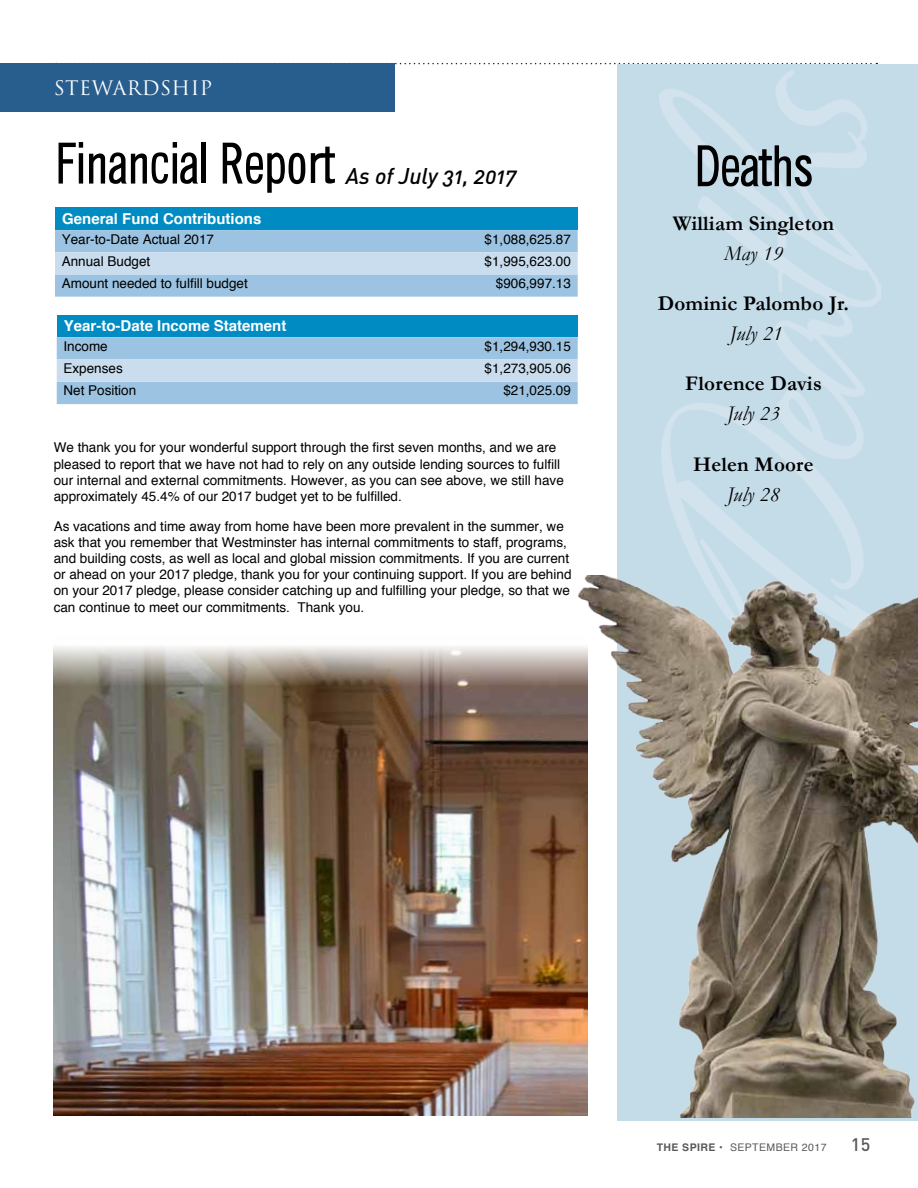
<style>
.page{position:relative;width:918px;height:1188px;background:#fff}
.page>*{position:absolute;margin:0;border:0;box-sizing:border-box;transform-origin:0 0}
.t1{font:54px "CHANL Plain";letter-spacing:-.03em;color:#000}
.t2{font:22.5px "DIN Medium Italic Alt";color:#000}
.t3{font:700 21px "Garamond";letter-spacing:.01em;color:#000}
.t4{font:italic 21px "Garamond";letter-spacing:.01em;color:#000}
.t5{font:19.5px "Trajan Pro";letter-spacing:.02em;color:#fff}
.t6{font:500 18px "DIN Pro";color:#58595b}
.t7{font:700 15px "Helvetica";color:#fff}
.t8{font:13.5px/16.2px "Helvetica";color:#000}
.t9{font:10.5px "Helvetica";letter-spacing:.04em;color:#58595b}
.s1{font-weight:700}
</style>
<div class="page">
<svg style="left:56px;top:63px;width:821px;height:1px"></svg>
<div style="left:617px;top:64px;width:301px;height:1056px;background:#c4dbe8"></div>
<img style="left:578px;top:575px;width:340px;height:543px">
<img style="left:659px;top:70px;width:221px;height:560px">
<div style="left:0;top:64px;width:394px;height:48px;background:#285e8e"></div>
<svg style="left:55px;top:230px;width:523px;height:67px;background:#accde6"></svg>
<div style="left:55px;top:207px;width:523px;height:23px;background:#008cc3"></div>
<svg style="left:57px;top:337px;width:521px;height:67px;background:#abcce6"></svg>
<div style="left:57px;top:315px;width:521px;height:22px;background:#008cc3"></div>
<img style="left:54px;top:635px;width:533px;height:481px">
<h3 class="t5" style="left:54px;top:76px;width:160px">STEWARDSH IP</h3>
<h1 class="t1" style="left:54px;top:134px;width:284px">Financial Report</h1>
<p class="t7" style="left:62px;top:209px;width:201px">General Fund Contributions</p>
<h2 class="t2" style="left:346px;top:161px;width:172px">As of July 31, 2017</h2>
<p class="t8" style="left:62px;top:231px;width:154px">Year-to-Date Actual 2017</p>
<p class="t8" style="left:485px;top:231px;width:88px">$1,088,625.87</p>
<p class="t8" style="left:62px;top:253px;width:90px">Annual Budget</p>
<p class="t8" style="left:485px;top:253px;width:88px">$1,995,623.00</p>
<p class="t8" style="left:62px;top:275px;width:188px">Amount needed to fulfill budget</p>
<p class="t8" style="left:496px;top:275px;width:77px">$906,997.13</p>
<p class="t7" style="left:64px;top:316px;width:224px">Year-to-Date Income Statement</p>
<p class="t8" style="left:63px;top:338px;width:46px">Income</p>
<p class="t8" style="left:485px;top:338px;width:88px">$1,294,930.15</p>
<p class="t8" style="left:63px;top:360px;width:61px">Expenses</p>
<p class="t8" style="left:485px;top:360px;width:88px">$1,273,905.06</p>
<p class="t8" style="left:63px;top:382px;width:74px">Net Position</p>
<p class="t8" style="left:503px;top:382px;width:69px">$21,025.09</p>
<p class="t8" style="left:54px;top:439px;width:512px">We thank you for your wonderful support through the first seven months, and we are pleased to report that we have not had to rely on any outside lending sources to fulfill our internal and external commitments. However, as you can see above, we still have approximately 45.4% of our 2017 budget yet to be fulfilled.</p>
<p class="t8" style="left:54px;top:518px;width:519px">As vacations and time away from home have been more prevalent in the summer, we ask that you remember that Westminster has internal commitments to staff, programs, and building costs, as well as local and global mission commitments. If you are current or ahead on your 2017 pledge, thank you for your continuing support. If you are behind on your 2017 pledge, please consider catching up and fulfilling your pledge, so that we can continue to meet our commitments. Thank you.</p>
<h1 class="t1" style="left:693px;top:137px;width:122px">Deaths</h1>
<h3 class="t3" style="left:673px;top:209px;width:163px">William Singleton</h3>
<h3 class="t4" style="left:724px;top:239px;width:60px">May 19</h3>
<h3 class="t3" style="left:658px;top:289px;width:193px">Dominic Palombo Jr.</h3>
<h3 class="t4" style="left:730px;top:319px;width:54px">July 21</h3>
<h3 class="t3" style="left:685px;top:369px;width:138px">Florence Davis</h3>
<h3 class="t4" style="left:727px;top:399px;width:54px">July 23</h3>
<h3 class="t3" style="left:693px;top:450px;width:122px">Helen Moore</h3>
<h3 class="t4" style="left:727px;top:480px;width:54px">July 28</h3>
<p class="t9" style="left:657px;top:1141px;width:171px"><span class="s1">The Spire •</span> SEPTEMBER 2017</p>
<h3 class="t6" style="left:851px;top:1132px;width:21px">15</h3>
</div>
